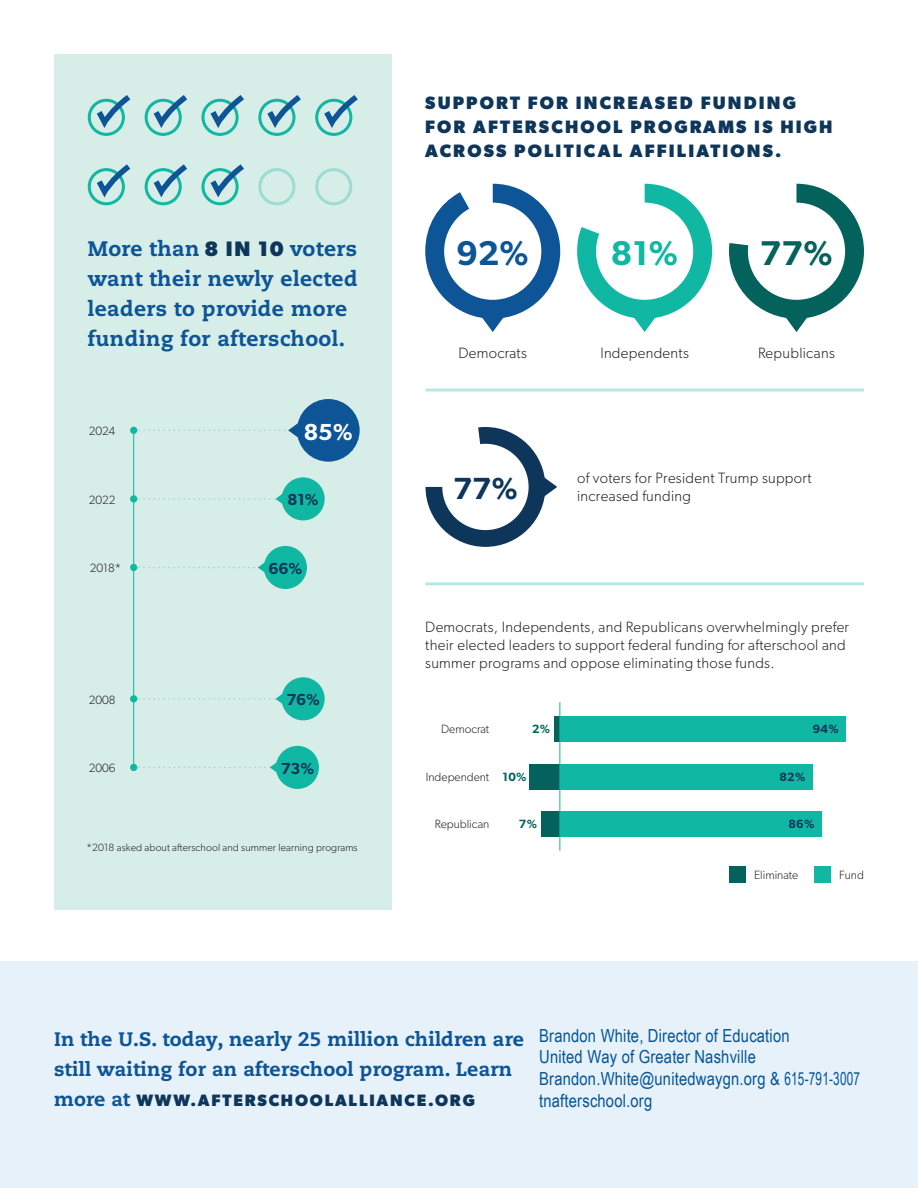
<style>
.page{position:relative;width:918px;height:1188px;background:#fff}
.page>*{position:absolute;margin:0;border:0;box-sizing:border-box;transform-origin:0 0}
.body_-_mid{font:600 34.5px "Gibson";color:#0d5596}
.body_-_mid-2{font:600 34.5px "Gibson";color:#10b7a2}
.body_-_mid-3{font:600 34.5px "Gibson";color:#03635c}
.body_-_mid-4{font:600 30.6px "Gibson";color:#0e365a}
.body_-_mid-5{font:600 23.25px "Gibson";color:#fff}
.t1{font:800 21px/30px "Caecilia LT Pro 85";letter-spacing:.02em;color:#0d5596}
.t2{font:800 19.5px/30px "Caecilia LT Pro 85";letter-spacing:.01em;color:#0d5596}
.t3{font:18px/21.6px "Arial Narrow";letter-spacing:.01em;color:#045597}
.t4{font:700 18px/24px "Gibson";letter-spacing:.12em;color:#0e365a}
.t5{font:700 16.5px "Gibson";letter-spacing:.11em;color:#0e365a}
.body_-_mid-6{font:600 16.05px "Gibson";letter-spacing:-.01em;color:#0e365a}
.body_Copy{font:300 15px/18px "Gibson";letter-spacing:.02em;color:#231f20}
.body_-_charts{font:300 12px "Gibson";color:#231f20}
.footnote_small_percentage{font:600 12px "Gibson";color:#0e365a}
.footnote_small_percentage-2{font:600 12px "Gibson";color:#03635c}
.t6{font:300 10.5px "Gibson";letter-spacing:.01em;color:#231f20}
.s1{font-family:"Gibson";font-weight:700;color:#0e365a}
.s2{font-family:"Caecilia LT Pro 85";font-weight:800;font-size:19.5px;color:#0d5596}
</style>
<div class="page">
<div style="left:54px;top:54px;width:338px;height:855px;background:#d7ede8"></div>
<div style="left:560px;top:717px;width:286px;height:25px;background:#10b7a2"></div>
<div style="left:554px;top:717px;width:6px;height:25px;background:#03635c"></div>
<div style="left:560px;top:811px;width:262px;height:26px;background:#10b7a2"></div>
<div style="left:541px;top:811px;width:19px;height:26px;background:#03635c"></div>
<div style="left:560px;top:764px;width:253px;height:25px;background:#10b7a2"></div>
<div style="left:529px;top:764px;width:31px;height:25px;background:#03635c"></div>
<hr style="left:560px;top:702px;width:1px;height:149px;background:#10b7a2">
<div style="left:814px;top:866px;width:16px;height:16px;background:#10b7a2"></div>
<div style="left:729px;top:866px;width:16px;height:16px;background:#03635c"></div>
<div style="left:0;top:961px;width:918px;height:227px;background:#e7f1f9"></div>
<div style="left:88px;top:99px;width:37px;height:37px;border:3px solid #10b7a2;border-radius:50%"></div>
<svg style="left:92px;top:95px;width:39px;height:41px"></svg>
<div style="left:145px;top:99px;width:37px;height:37px;border:3px solid #10b7a2;border-radius:50%"></div>
<svg style="left:149px;top:95px;width:38px;height:41px"></svg>
<div style="left:201px;top:99px;width:38px;height:37px;border:3px solid #10b7a2;border-radius:50%"></div>
<svg style="left:205px;top:95px;width:39px;height:41px"></svg>
<div style="left:88px;top:168px;width:37px;height:37px;border:3px solid #10b7a2;border-radius:50%"></div>
<svg style="left:92px;top:164px;width:39px;height:42px"></svg>
<div style="left:145px;top:168px;width:37px;height:37px;border:3px solid #10b7a2;border-radius:50%"></div>
<svg style="left:149px;top:164px;width:38px;height:42px"></svg>
<div style="left:201px;top:168px;width:38px;height:37px;border:3px solid #10b7a2;border-radius:50%"></div>
<svg style="left:205px;top:164px;width:39px;height:42px"></svg>
<div style="left:258px;top:99px;width:37px;height:37px;border:3px solid #10b7a2;border-radius:50%"></div>
<svg style="left:262px;top:95px;width:39px;height:41px"></svg>
<div style="left:315px;top:99px;width:37px;height:37px;border:3px solid #10b7a2;border-radius:50%"></div>
<svg style="left:319px;top:95px;width:39px;height:41px"></svg>
<div style="left:315px;top:168px;width:37px;height:37px;border:3px solid #10b7a2;border-radius:50%"></div>
<div style="left:258px;top:168px;width:37px;height:37px;border:3px solid #10b7a2;border-radius:50%"></div>
<hr style="left:133px;top:430px;width:1px;height:338px;background:#10b7a2">
<div style="left:130px;top:427px;width:7px;height:7px;background:#10b7a2;border-radius:50%"></div>
<div style="left:130px;top:495px;width:7px;height:8px;background:#10b7a2;border-radius:50%"></div>
<div style="left:130px;top:695px;width:7px;height:7px;background:#10b7a2;border-radius:50%"></div>
<div style="left:130px;top:564px;width:7px;height:7px;background:#10b7a2;border-radius:50%"></div>
<div style="left:130px;top:764px;width:7px;height:7px;background:#10b7a2;border-radius:50%"></div>
<div style="left:282px;top:477px;width:43px;height:43px;background:#10b7a2;border-radius:50%"></div>
<svg style="left:134px;top:493px;width:149px;height:12px"></svg>
<div style="left:282px;top:677px;width:43px;height:43px;background:#10b7a2;border-radius:50%"></div>
<svg style="left:134px;top:693px;width:149px;height:12px"></svg>
<div style="left:297px;top:399px;width:63px;height:63px;background:#0d5596;border-radius:50%"></div>
<svg style="left:134px;top:421px;width:165px;height:18px"></svg>
<div style="left:264px;top:546px;width:43px;height:43px;background:#10b7a2;border-radius:50%"></div>
<svg style="left:134px;top:561px;width:131px;height:13px"></svg>
<div style="left:276px;top:746px;width:43px;height:43px;background:#10b7a2;border-radius:50%"></div>
<svg style="left:134px;top:761px;width:143px;height:13px"></svg>
<svg style="left:425px;top:184px;width:135px;height:148px"></svg>
<svg style="left:577px;top:184px;width:135px;height:148px"></svg>
<svg style="left:729px;top:184px;width:135px;height:148px"></svg>
<svg style="left:425px;top:388px;width:439px;height:4px;background:#c9eeea"></svg>
<hr style="left:425px;top:582px;width:439px;height:3px;background:#10b7a2">
<svg style="left:426px;top:427px;width:131px;height:120px"></svg>
<h1 class="t1" style="left:88px;top:233px;width:271px">More than <span class="s1">8 IN 10</span> voters want their newly elected leaders to provide more funding for afterschool.</h1>
<p class="body_-_charts" style="left:89px;top:424px;width:28px">2024</p>
<p class="body_-_mid-5" style="left:304px;top:418px;width:51px">85%</p>
<p class="body_-_charts" style="left:89px;top:492px;width:28px">2022</p>
<p class="body_-_mid-6" style="left:287px;top:490px;width:33px">81%</p>
<p class="body_-_charts" style="left:90px;top:561px;width:33px">2018*</p>
<p class="body_-_mid-6" style="left:269px;top:559px;width:35px">66%</p>
<p class="body_-_charts" style="left:89px;top:692px;width:28px">2008</p>
<p class="body_-_mid-6" style="left:286px;top:690px;width:35px">76%</p>
<p class="body_-_charts" style="left:89px;top:761px;width:28px">2006</p>
<p class="body_-_mid-6" style="left:281px;top:759px;width:35px">73%</p>
<h1 class="t6" style="left:87px;top:841px;width:273px">*2018 asked about afterschool and summer learning programs</h1>
<h2 class="t4" style="left:425px;top:91px;width:409px">SUPPORT FOR INCREASED FUNDING<br>FOR AFTERSCHOOL PROGRAMS IS HIGH<br>ACROSS POLITICAL AFFILIATIONS.</h2>
<p class="body_-_mid" style="left:456px;top:232px;width:74px">92%</p>
<p class="body_-_mid-2" style="left:611px;top:232px;width:69px">81%</p>
<p class="body_-_mid-3" style="left:760px;top:232px;width:75px">77%</p>
<p class="body_Copy" style="left:459px;top:343px;width:70px">Democrats</p>
<p class="body_Copy" style="left:600px;top:343px;width:90px">Independents</p>
<p class="body_Copy" style="left:758px;top:343px;width:78px">Republicans</p>
<p class="body_-_mid-4" style="left:453px;top:470px;width:66px">77%</p>
<p class="body_Copy" style="left:577px;top:469px;width:236px">of voters for President Trump support increased funding</p>
<p class="body_Copy" style="left:425px;top:617px;width:425px">Democrats, Independents, and Republicans overwhelmingly prefer their elected leaders to support federal funding for afterschool and summer programs and oppose eliminating those funds.</p>
<p class="body_-_charts" style="left:441px;top:722px;width:50px">Democrat</p>
<p class="footnote_small_percentage-2" style="left:532px;top:722px;width:20px">2%</p>
<p class="footnote_small_percentage" style="left:813px;top:722px;width:27px">94%</p>
<p class="body_-_charts" style="left:426px;top:769px;width:65px">Independent</p>
<p class="footnote_small_percentage-2" style="left:503px;top:769px;width:25px">10%</p>
<p class="footnote_small_percentage" style="left:780px;top:769px;width:27px">82%</p>
<p class="body_-_charts" style="left:435px;top:817px;width:56px">Republican</p>
<p class="footnote_small_percentage-2" style="left:519px;top:817px;width:20px">7%</p>
<p class="footnote_small_percentage" style="left:789px;top:817px;width:27px">86%</p>
<p class="body_-_charts" style="left:754px;top:868px;width:46px">Eliminate</p>
<p class="body_-_charts" style="left:839px;top:868px;width:26px">Fund</p>
<h1 class="t2" style="left:54px;top:1023px;width:471px">In the U.S. today, nearly 25 million children are still waiting for an afterschool program. Learn</h1>
<h1 class="t5" style="left:54px;top:1090px;width:422px"><span class="s2">more at</span> WWW.AFTERSCHOOLALLIANCE.ORG</h1>
<p class="t3" style="left:539px;top:1024px;width:322px">Brandon White, Director of Education<br>United Way of Greater Nashville Brandon.White@unitedwaygn.org &amp; 615-791-3007 tnafterschool.org</p>
</div>
